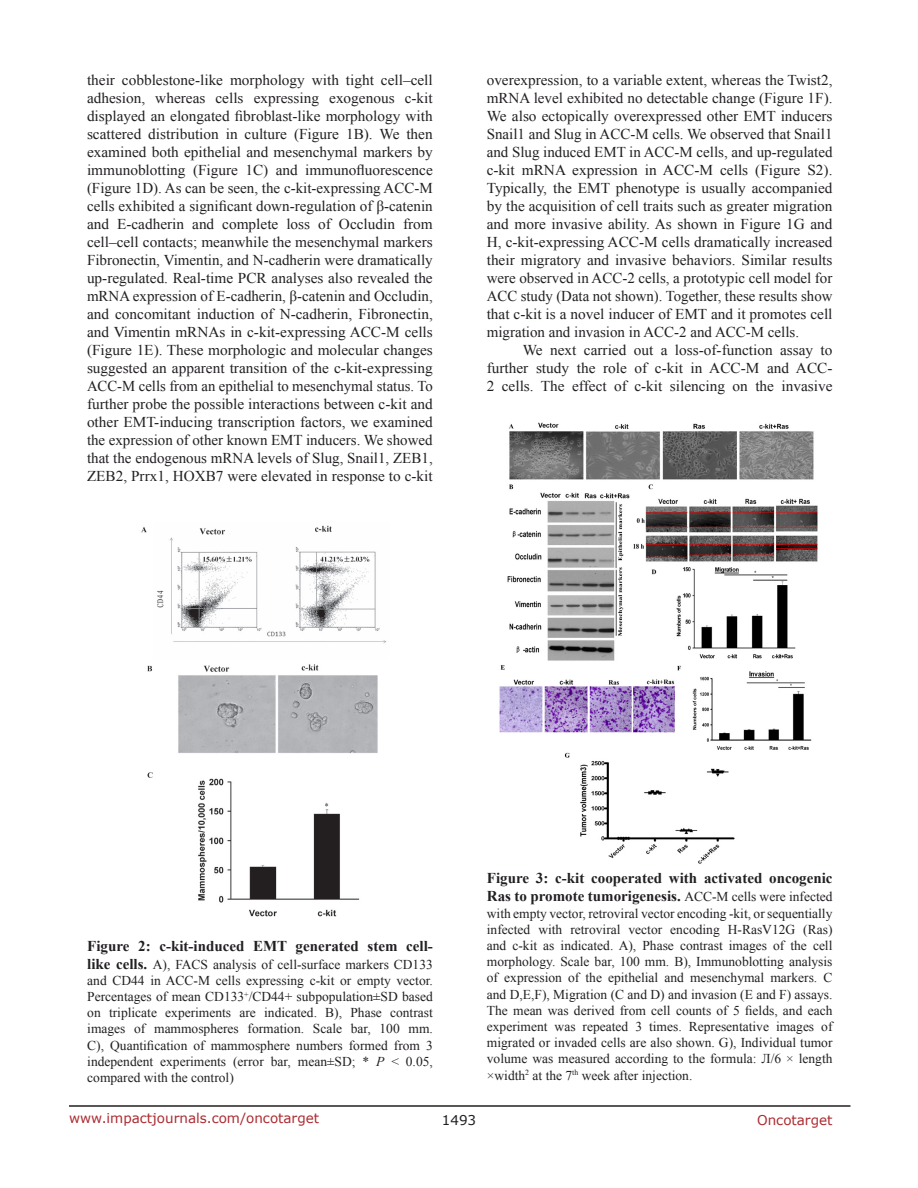
<style>
.page{position:relative;width:918px;height:1188px;background:#fff}
.page>*{position:absolute;margin:0;border:0;box-sizing:border-box;transform-origin:0 0}
.BodyText{font:15px/18px "Times New Roman";color:#221f22;text-align:justify}
.FigureText{font:700 15px/18px "Times New Roman";color:#221f22}
.FigureText-2{font:13.5px/16.2px "Times New Roman";color:#221f22;text-align:justify}
.t1{font:13.5px "Verdana";color:#ac2b31}
.t2{font:13.5px "Verdana";color:#221f22}
.s1{font-weight:700;font-size:15px}
.s2{font-style:italic}
.s3{font-weight:400;font-size:13.5px}
</style>
<div class="page">
<hr style="left:69px;top:1105px;width:781px;height:2px;background:#231f20">
<img style="left:141px;top:525px;width:246px;height:392px">
<img style="left:499px;top:422px;width:319px;height:442px">
<p class="BodyText" style="left:87px;top:71px;width:347px">their cobblestone-like morphology with tight cell–cell adhesion, whereas cells expressing exogenous c-kit displayed an elongated fibroblast-like morphology with scattered distribution in culture (Figure 1B). We then examined both epithelial and mesenchymal markers by immunoblotting (Figure 1C) and immunofluorescence (Figure 1D). As can be seen, the c-kit-expressing ACC-M cells exhibited a significant down-regulation of β-catenin and E-cadherin and complete loss of Occludin from cell–cell contacts; meanwhile the mesenchymal markers Fibronectin, Vimentin, and N-cadherin were dramatically up-regulated. Real-time PCR analyses also revealed the mRNA expression of E-cadherin, β-catenin and Occludin, and concomitant induction of N-cadherin, Fibronectin, and Vimentin mRNAs in c-kit-expressing ACC-M cells (Figure 1E). These morphologic and molecular changes suggested an apparent transition of the c-kit-expressing ACC-M cells from an epithelial to mesenchymal status. To further probe the possible interactions between c-kit and other EMT-inducing transcription factors, we examined the expression of other known EMT inducers. We showed that the endogenous mRNA levels of Slug, Snail1, ZEB1, ZEB2, Prrx1, HOXB7 were elevated in response to c-kit</p>
<p class="BodyText" style="left:487px;top:71px;width:347px">overexpression, to a variable extent, whereas the Twist2, mRNA level exhibited no detectable change (Figure 1F).<br>We also ectopically overexpressed other EMT inducers Snail1 and Slug in ACC-M cells. We observed that Snail1 and Slug induced EMT in ACC-M cells, and up-regulated c-kit mRNA expression in ACC-M cells (Figure S2).<br>Typically, the EMT phenotype is usually accompanied by the acquisition of cell traits such as greater migration and more invasive ability. As shown in Figure 1G and H, c-kit-expressing ACC-M cells dramatically increased their migratory and invasive behaviors. Similar results were observed in ACC-2 cells, a prototypic cell model for ACC study (Data not shown). Together, these results show that c-kit is a novel inducer of EMT and it promotes cell migration and invasion in ACC-2 and ACC-M cells.</p>
<p class="BodyText" style="left:487px;top:341px;width:347px;text-indent:36px">We next carried out a loss-of-function assay to further study the role of c-kit in ACC-M and ACC-2 cells. The effect of c-kit silencing on the invasive</p>
<p class="FigureText" style="left:87px;top:936px;width:347px">Figure 2: c-kit-induced EMT generated stem cell-</p>
<p class="FigureText-2" style="left:87px;top:956px;width:347px"><span class="s1">like cells.</span> A), FACS analysis of cell-surface markers CD133 and CD44 in ACC-M cells expressing c-kit or empty vector.<br>Percentages of mean CD133<sup>+</sup>/CD44+ subpopulation±SD based on triplicate experiments are indicated. B), Phase contrast images of mammospheres formation. Scale bar, 100 mm.<br>C), Quantification of mammosphere numbers formed from 3 independent experiments (error bar, mean±SD; * <span class="s2">P</span> &lt; 0.05, compared with the control)</p>
<p class="FigureText" style="left:487px;top:869px;width:347px">Figure 3: c-kit cooperated with activated oncogenic<br>Ras to promote tumorigenesis. <span class="s3">ACC-M cells were infected</span></p>
<p class="FigureText-2" style="left:487px;top:905px;width:347px">with empty vector, retroviral vector encoding -kit, or sequentially infected with retroviral vector encoding H-RasV12G (Ras) and c-kit as indicated. A), Phase contrast images of the cell morphology. Scale bar, 100 mm. B), Immunoblotting analysis of expression of the epithelial and mesenchymal markers. C and D,E,F), Migration (C and D) and invasion (E and F) assays.<br>The mean was derived from cell counts of 5 fields, and each experiment was repeated 3 times. Representative images of migrated or invaded cells are also shown. G), Individual tumor volume was measured according to the formula: Л/6 × length ×width<sup>2</sup> at the 7<sup>th</sup> week after injection.</p>
<p class="t1" style="left:69px;top:1109px;width:252px">www.impactjournals.com/oncotarget</p>
<p class="t2" style="left:442px;top:1111px;width:36px">1493</p>
<p class="t1" style="left:757px;top:1111px;width:77px">Oncotarget</p>
</div>
